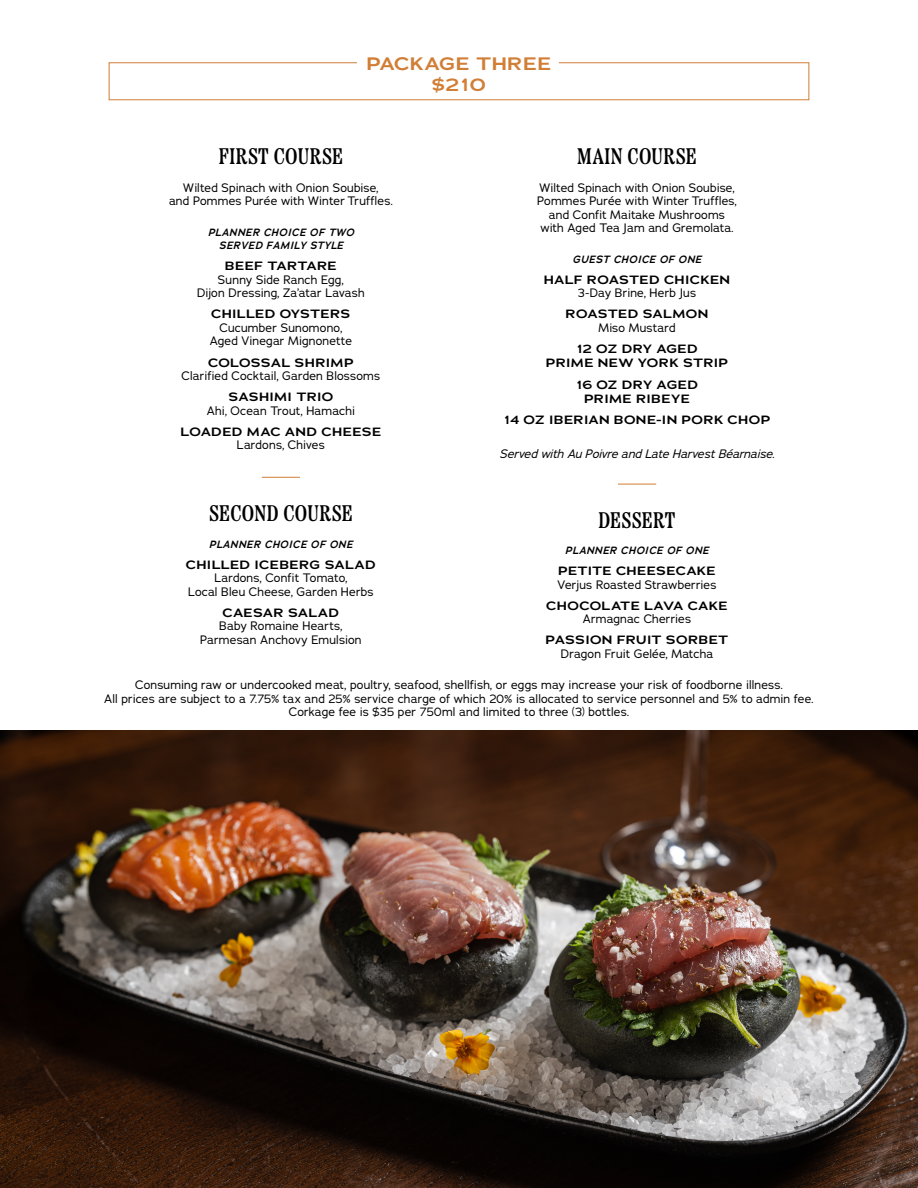
<style>
.page{position:relative;width:918px;height:1188px;background:#fff}
.page>*{position:absolute;margin:0;border:0;box-sizing:border-box;transform-origin:0 0}
.Section_Header{font:600 22.5px "Etna Condensed";letter-spacing:.015em;color:#000}
.Page_Header{font:600 18px "Adrianna Extended";letter-spacing:.015em;color:#d17e36}
.Item_Description{font:12px/13.5px "Adrianna";letter-spacing:.01em;color:#000;text-align:center}
.Item_Name{font:600 12px/14.4px "Adrianna Extended";letter-spacing:.015em;color:#000;text-align:center}
.Disclaimer{font:12px/13.5px "Adrianna";letter-spacing:.01em;color:#000;text-align:center}
.Item_Name-2{font:italic 12px "Adrianna";color:#000}
.Item_Description_Secondary{font:italic 600 10.5px "Adrianna";letter-spacing:.06em;color:#000}
.Item_Description_Secondary-2{font:italic 600 10.5px/13.5px "Adrianna";letter-spacing:.04em;color:#000;text-align:center}
</style>
<div class="page">
<svg style="left:108px;top:62px;width:702px;height:39px"></svg>
<img style="left:0;top:730px;width:918px;height:458px">
<hr style="left:618px;top:484px;width:38px;height:1px;background:#d17e36">
<hr style="left:262px;top:477px;width:38px;height:1px;background:#d17e36">
<p class="Page_Header" style="left:367px;top:51px;width:186px">PACKAGE THREE</p>
<p class="Page_Header" style="left:432px;top:73px;width:56px">$210</p>
<p class="Section_Header" style="left:219px;top:139px;width:126px">FIRST COURSE</p>
<p class="Item_Description" style="left:169px;top:181px;width:225px">Wilted Spinach with Onion Soubise,<br>and Pommes Purée with Winter Truffles.</p>
<p class="Item_Description_Secondary-2" style="left:208px;top:225px;width:147px">PLANNER CHOICE OF TWO<br>SERVED FAMILY STYLE</p>
<p class="Item_Name" style="left:225px;top:259px;width:114px">BEEF TARTARE</p>
<p class="Item_Description" style="left:197px;top:273px;width:169px">Sunny Side Ranch Egg,<br>Dijon Dressing, Za’atar Lavash</p>
<p class="Item_Name" style="left:211px;top:307px;width:141px">CHILLED OYSTERS</p>
<p class="Item_Description" style="left:210px;top:321px;width:144px">Cucumber Sunomono,<br>Aged Vinegar Mignonette</p>
<p class="Item_Name" style="left:208px;top:355px;width:147px">COLOSSAL SHRIMP</p>
<p class="Item_Description" style="left:182px;top:369px;width:200px">Clarified Cocktail, Garden Blossoms</p>
<p class="Item_Name" style="left:229px;top:390px;width:106px">SASHIMI TRIO</p>
<p class="Item_Description" style="left:207px;top:404px;width:150px">Ahi, Ocean Trout, Hamachi</p>
<p class="Item_Name" style="left:181px;top:424px;width:202px">LOADED MAC AND CHEESE</p>
<p class="Item_Description" style="left:237px;top:438px;width:90px">Lardons, Chives</p>
<p class="Section_Header" style="left:577px;top:139px;width:121px">MAIN COURSE</p>
<p class="Item_Description" style="left:537px;top:181px;width:201px">Wilted Spinach with Onion Soubise, Pommes Purée with Winter Truffles, and Confit Maitake Mushrooms with Aged Tea Jam and Gremolata.</p>
<p class="Item_Description_Secondary" style="left:573px;top:252px;width:131px">GUEST CHOICE OF ONE</p>
<p class="Item_Name" style="left:544px;top:272px;width:188px">HALF ROASTED CHICKEN</p>
<p class="Item_Description" style="left:578px;top:286px;width:120px">3-Day Brine, Herb Jus</p>
<p class="Item_Name" style="left:566px;top:307px;width:144px">ROASTED SALMON</p>
<p class="Item_Description" style="left:598px;top:321px;width:79px">Miso Mustard</p>
<p class="Item_Name" style="left:546px;top:342px;width:184px">12 OZ DRY AGED<br>PRIME NEW YORK STRIP</p>
<p class="Item_Name" style="left:576px;top:377px;width:124px">16 OZ DRY AGED<br>PRIME RIBEYE</p>
<p class="Item_Name" style="left:504px;top:413px;width:268px">14 OZ IBERIAN BONE-IN PORK CHOP</p>
<p class="Item_Name-2" style="left:500px;top:446px;width:276px">Served with Au Poivre and Late Harvest Béarnaise.</p>
<p class="Section_Header" style="left:209px;top:496px;width:145px">SECOND COURSE</p>
<p class="Item_Description_Secondary" style="left:209px;top:537px;width:145px">PLANNER CHOICE OF ONE</p>
<p class="Item_Name" style="left:186px;top:557px;width:191px">CHILLED ICEBERG SALAD</p>
<p class="Item_Description" style="left:188px;top:571px;width:187px">Lardons, Confit Tomato,<br>Local Bleu Cheese, Garden Herbs</p>
<p class="Item_Name" style="left:223px;top:605px;width:118px">CAESAR SALAD</p>
<p class="Item_Description" style="left:200px;top:619px;width:163px">Baby Romaine Hearts,<br>Parmesan Anchovy Emulsion</p>
<p class="Section_Header" style="left:598px;top:502px;width:79px">DESSERT</p>
<p class="Item_Description_Secondary" style="left:565px;top:544px;width:145px">PLANNER CHOICE OF ONE</p>
<p class="Item_Name" style="left:558px;top:564px;width:159px">PETITE CHEESECAKE</p>
<p class="Item_Description" style="left:558px;top:577px;width:160px">Verjus Roasted Strawberries</p>
<p class="Item_Name" style="left:546px;top:598px;width:183px">CHOCOLATE LAVA CAKE</p>
<p class="Item_Description" style="left:583px;top:612px;width:110px">Armagnac Cherries</p>
<p class="Item_Name" style="left:546px;top:633px;width:184px">PASSION FRUIT SORBET</p>
<p class="Item_Description" style="left:561px;top:647px;width:154px">Dragon Fruit Gelée, Matcha</p>
<p class="Disclaimer" style="left:104px;top:678px;width:711px">Consuming raw or undercooked meat, poultry, seafood, shellfish, or eggs may increase your risk of foodborne illness.<br>All prices are subject to a 7.75% tax and 25% service charge of which 20% is allocated to service personnel and 5% to admin fee.<br>Corkage fee is $35 per 750ml and limited to three (3) bottles.</p>
</div>
